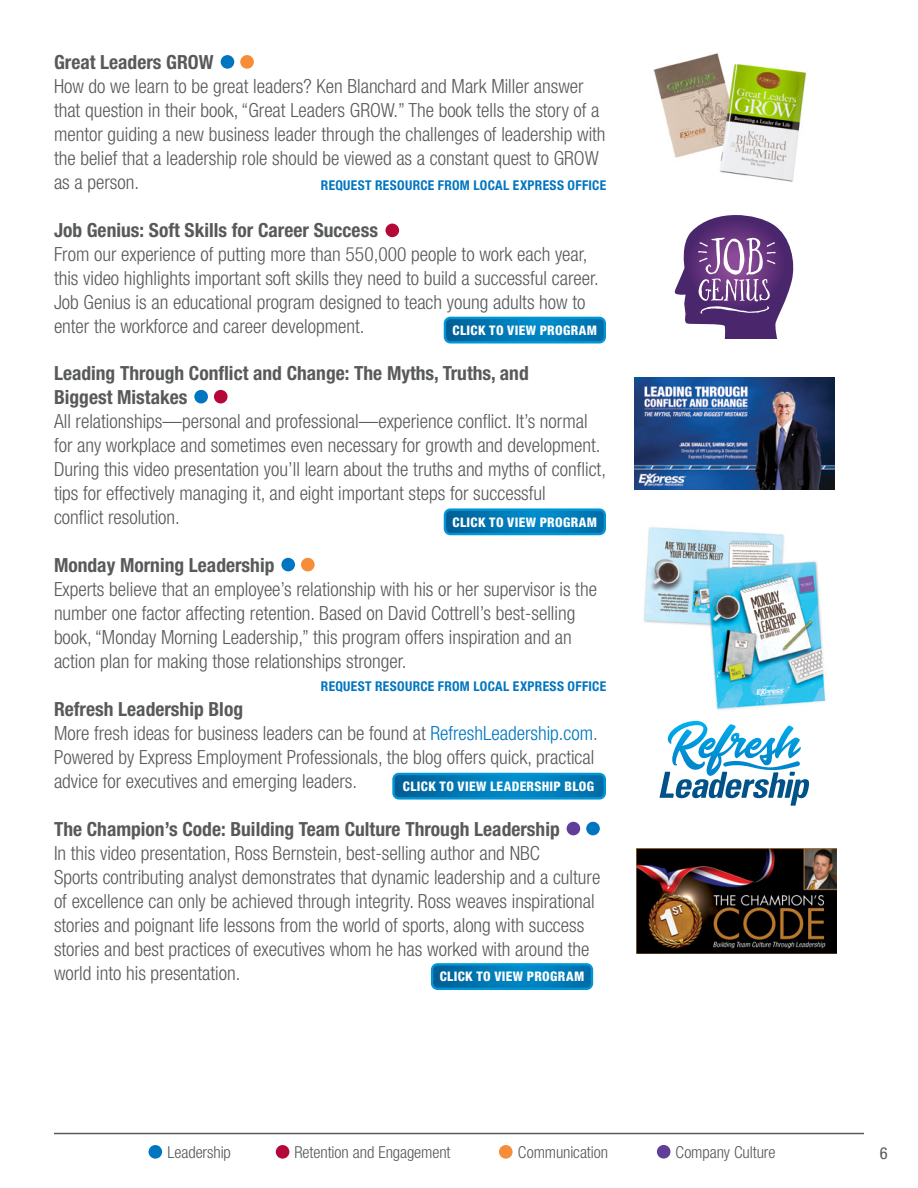
<style>
.page{position:relative;width:918px;height:1188px;background:#fff}
.page>*{position:absolute;margin:0;border:0;box-sizing:border-box;transform-origin:0 0}
.Body_copy_LARGE{font:300 condensed 19.5px/24px "Helvetica Neue LT Std";color:#58595b}
.Body_copy_LARGE-2{font:700 condensed 19.5px/24px "Helvetica Neue LT Std";color:#58595b}
.Subhead{font:300 condensed 16.5px "Helvetica Neue LT Std";letter-spacing:-.005em;color:#58595b}
.Body_copy{font:condensed 16.5px "Helvetica Neue LT Std";color:#58595b}
.t1{font:700 condensed 13.5px "Helvetica Neue LT Std";letter-spacing:.02em;color:#0076c0}
.t2{font:800 condensed 13.2px "Helvetica Neue LT Std";letter-spacing:.03em;color:#fff}
.s1{color:#0076c0}
</style>
<div class="page">
<img style="left:643px;top:527px;width:183px;height:194px">
<img style="left:636px;top:849px;width:201px;height:105px">
<div style="left:240px;top:55px;width:14px;height:14px;background:#f78d39;border-radius:50%"></div>
<div style="left:386px;top:224px;width:13px;height:13px;background:#b30838;border-radius:50%"></div>
<div style="left:221px;top:55px;width:13px;height:14px;background:#0076c0;border-radius:50%"></div>
<div style="left:214px;top:390px;width:14px;height:13px;background:#b30838;border-radius:50%"></div>
<div style="left:301px;top:558px;width:14px;height:13px;background:#f78d39;border-radius:50%"></div>
<div style="left:586px;top:822px;width:14px;height:13px;background:#0076c0;border-radius:50%"></div>
<div style="left:194px;top:390px;width:14px;height:13px;background:#0076c0;border-radius:50%"></div>
<div style="left:281px;top:558px;width:14px;height:13px;background:#0076c0;border-radius:50%"></div>
<div style="left:567px;top:822px;width:13px;height:13px;background:#603f99;border-radius:50%"></div>
<img style="left:634px;top:377px;width:200px;height:113px">
<svg style="left:674px;top:215px;width:120px;height:124px"></svg>
<img style="left:653px;top:53px;width:154px;height:129px">
<svg style="left:660px;top:721px;width:150px;height:85px"></svg>
<div style="left:499px;top:1145px;width:14px;height:14px;background:#f78d39;border-radius:50%"></div>
<div style="left:149px;top:1145px;width:13px;height:14px;background:#0076c0;border-radius:50%"></div>
<div style="left:657px;top:1145px;width:13px;height:14px;background:#603f99;border-radius:50%"></div>
<div style="left:276px;top:1145px;width:13px;height:14px;background:#b30838;border-radius:50%"></div>
<hr style="left:54px;top:1133px;width:810px;height:1px;background:#58595b">
<svg style="left:445px;top:318px;width:160px;height:24px;background:#0077b3"></svg>
<div style="left:444px;top:317px;width:162px;height:26px;border:2px solid #0096d6;border-radius:5px"></div>
<svg style="left:445px;top:511px;width:160px;height:23px;background:#0077b3"></svg>
<div style="left:444px;top:508px;width:162px;height:27px;border:2px solid #0096d6;border-radius:5px"></div>
<svg style="left:434px;top:966px;width:156px;height:21px;background:#0077b3"></svg>
<div style="left:431px;top:963px;width:162px;height:27px;border:2px solid #0096d6;border-radius:5px"></div>
<svg style="left:395px;top:776px;width:208px;height:21px;background:#0078b4"></svg>
<div style="left:392px;top:773px;width:214px;height:27px;border:2px solid #0096d6;border-radius:5px"></div>
<p class="Body_copy_LARGE-2" style="left:54px;top:50px;width:161px">Great Leaders GROW</p>
<p class="Body_copy_LARGE" style="left:54px;top:74px;width:553px">How do we learn to be great leaders? Ken Blanchard and Mark Miller answer that question in their book, “Great Leaders GROW.” The book tells the story of a mentor guiding a new business leader through the challenges of leadership with the belief that a leadership role should be viewed as a constant quest to GROW as a person.</p>
<p class="Body_copy_LARGE-2" style="left:54px;top:218px;width:325px">Job Genius: Soft Skills for Career Success</p>
<p class="Body_copy_LARGE" style="left:54px;top:242px;width:546px">From our experience of putting more than 550,000 people to work each year, this video highlights important soft skills they need to build a successful career.<br>Job Genius is an educational program designed to teach young adults how to enter the workforce and career development.</p>
<p class="Body_copy_LARGE-2" style="left:54px;top:360px;width:476px">Leading Through Conflict and Change: The Myths, Truths, and<br>Biggest Mistakes</p>
<p class="Body_copy_LARGE" style="left:54px;top:408px;width:554px">All relationships—personal and professional—experience conflict. It’s normal for any workplace and sometimes even necessary for growth and development.<br>During this video presentation you’ll learn about the truths and myths of conflict, tips for effectively managing it, and eight important steps for successful<br>conflict resolution.</p>
<p class="Body_copy_LARGE-2" style="left:54px;top:552px;width:222px">Monday Morning Leadership</p>
<p class="Body_copy_LARGE" style="left:54px;top:576px;width:544px">Experts believe that an employee’s relationship with his or her supervisor is the number one factor affecting retention. Based on David Cottrell’s best-selling book, “Monday Morning Leadership,” this program offers inspiration and an action plan for making those relationships stronger.</p>
<p class="Body_copy_LARGE-2" style="left:54px;top:696px;width:191px">Refresh Leadership Blog</p>
<p class="Body_copy_LARGE" style="left:54px;top:720px;width:545px">More fresh ideas for business leaders can be found at <span class="s1">RefreshLeadership.com</span>.<br>Powered by Express Employment Professionals, the blog offers quick, practical advice for executives and emerging leaders.</p>
<p class="Body_copy_LARGE-2" style="left:54px;top:816px;width:507px">The Champion’s Code: Building Team Culture Through Leadership</p>
<p class="Body_copy_LARGE" style="left:54px;top:840px;width:548px">In this video presentation, Ross Bernstein, best-selling author and NBC<br>Sports contributing analyst demonstrates that dynamic leadership and a culture of excellence can only be achieved through integrity. Ross weaves inspirational stories and poignant life lessons from the world of sports, along with success stories and best practices of executives whom he has worked with around the world into his presentation.</p>
<p class="t1" style="left:321px;top:177px;width:287px">REQUEST RESOURCE FROM LOCAL EXPRESS OFFICE</p>
<p class="t2" style="left:453px;top:322px;width:146px">CLICK TO VIEW PROGRAM</p>
<p class="t2" style="left:453px;top:514px;width:146px">CLICK TO VIEW PROGRAM</p>
<p class="t1" style="left:321px;top:678px;width:287px">REQUEST RESOURCE FROM LOCAL EXPRESS OFFICE</p>
<p class="t2" style="left:403px;top:778px;width:193px">CLICK TO VIEW LEADERSHIP BLOG</p>
<p class="t2" style="left:440px;top:968px;width:146px">CLICK TO VIEW PROGRAM</p>
<p class="Subhead" style="left:167px;top:1142px;width:65px">Leadership</p>
<p class="Subhead" style="left:294px;top:1142px;width:158px">Retention and Engagement</p>
<p class="Subhead" style="left:518px;top:1142px;width:92px">Communication</p>
<p class="Subhead" style="left:676px;top:1142px;width:101px">Company Culture</p>
<p class="Body_copy" style="left:880px;top:1144px;width:9px">6</p>
</div>
